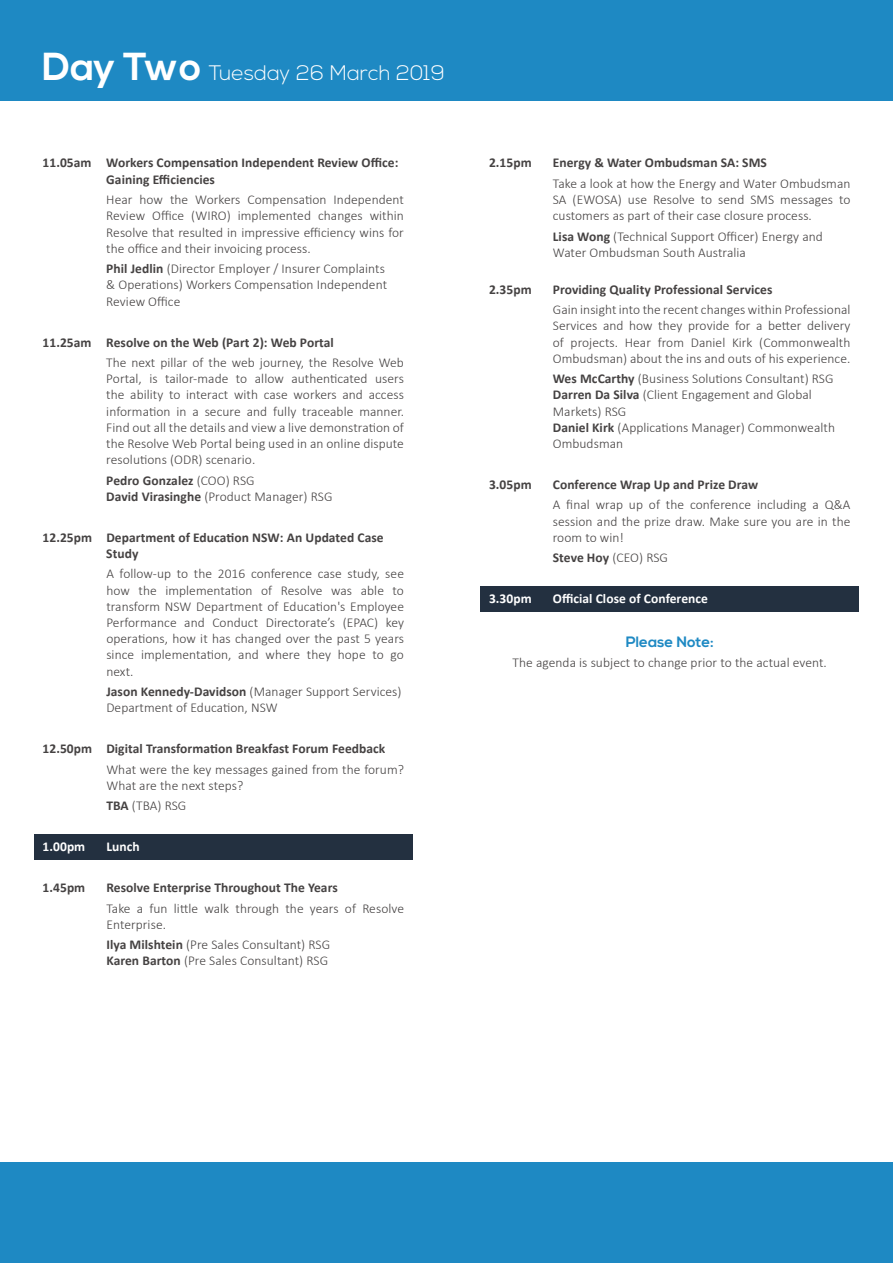
<style>
.page{position:relative;width:893px;height:1263px;background:#fff}
.page>*{position:absolute;margin:0;border:0;box-sizing:border-box;transform-origin:0 0}
.t1{font:700 39px "Nexa";letter-spacing:-.01em;color:#fff}
.t2{font:300 21px "Nexa";color:#fff}
.t3{font:700 15px "Nexa";color:#1e89c3}
.t4{font:300 13.5px/16.2px "Calibri";letter-spacing:.005em;color:#454242}
.t5{font:700 13.5px/16.2px "Calibri";letter-spacing:.005em;color:#454242}
.t6{font:700 13.5px "Calibri";letter-spacing:.005em;color:#fff}
.s1{font-weight:700}
.s2{font-weight:300}
</style>
<div class="page">
<div style="left:34px;top:834px;width:378px;height:26px;background:#233040"></div>
<div style="left:0;top:0;width:893px;height:101px;background:#1e89c3"></div>
<div style="left:0;top:1162px;width:893px;height:101px;background:#1e89c3"></div>
<div style="left:480px;top:586px;width:379px;height:25px;background:#233040"></div>
<h1 class="t1" style="left:43px;top:44px;width:160px">Day Two</h1>
<h2 class="t2" style="left:209px;top:60px;width:237px">Tuesday 26 March 2019</h2>
<p class="t5" style="left:106px;top:155px;width:294px;text-indent:-64px">11.05am Workers Compensation Independent Review Office:<br>Gaining Efficiencies</p>
<p class="t4" style="left:106px;top:191px;width:299px;text-align:justify">Hear how the Workers Compensation Independent Review Office (WIRO) implemented changes within Resolve that resulted in impressive efficiency wins for the office and their invoicing process.</p>
<p class="t4" style="left:106px;top:260px;width:282px"><span class="s1">Phil Jedlin</span> (Director Employer / Insurer Complaints &amp; Operations) Workers Compensation Independent<br>Review Office</p>
<p class="t5" style="left:43px;top:334px;width:293px">11.25am Resolve on the Web (Part 2): Web Portal</p>
<p class="t4" style="left:106px;top:354px;width:299px;text-align:justify">The next pillar of the web journey, the Resolve Web Portal, is tailor-made to allow authenticated users the ability to interact with case workers and access information in a secure and fully traceable manner.<br>Find out all the details and view a live demonstration of the Resolve Web Portal being used in an online dispute resolutions (ODR) scenario.</p>
<p class="t5" style="left:106px;top:472px;width:228px">Pedro Gonzalez <span class="s2">(COO) RSG<br></span>David Virasinghe <span class="s2">(Product Manager) RSG</span></p>
<p class="t5" style="left:106px;top:529px;width:279px;text-indent:-64px">12.25pm Department of Education NSW: An Updated Case<br>Study</p>
<p class="t4" style="left:106px;top:566px;width:299px;text-align:justify">A follow-up to the 2016 conference case study, see how the implementation of Resolve was able to transform NSW Department of Education's Employee Performance and Conduct Directorate’s (EPAC) key operations, how it has changed over the past 5 years since implementation, and where they hope to go next.</p>
<p class="t4" style="left:106px;top:683px;width:297px"><span class="s1">Jason Kennedy-Davidson</span> (Manager Support Services)<br>Department of Education, NSW</p>
<p class="t5" style="left:43px;top:740px;width:344px">12.50pm Digital Transformation Breakfast Forum Feedback</p>
<p class="t4" style="left:106px;top:761px;width:299px">What were the key messages gained from the forum?<br>What are the next steps?</p>
<p class="t4" style="left:106px;top:797px;width:82px"><span class="s1">TBA</span> (TBA) RSG</p>
<p class="t6" style="left:43px;top:837px;width:44px">1.00pm</p>
<p class="t6" style="left:106px;top:837px;width:35px">Lunch</p>
<p class="t5" style="left:43px;top:879px;width:44px">1.45pm</p>
<p class="t5" style="left:106px;top:879px;width:233px">Resolve Enterprise Throughout The Years</p>
<p class="t4" style="left:106px;top:900px;width:299px">Take a fun little walk through the years of Resolve<br>Enterprise.</p>
<p class="t4" style="left:106px;top:936px;width:225px"><span class="s1">Ilya Milshtein</span> (Pre Sales Consultant) RSG<br><span class="s1">Karen Barton</span> (Pre Sales Consultant) RSG</p>
<p class="t5" style="left:489px;top:155px;width:44px">2.15pm</p>
<p class="t5" style="left:553px;top:155px;width:216px">Energy &amp; Water Ombudsman SA: SMS</p>
<p class="t4" style="left:553px;top:175px;width:299px;text-align:justify">Take a look at how the Energy and Water Ombudsman SA (EWOSA) use Resolve to send SMS messages to customers as part of their case closure process.</p>
<p class="t4" style="left:553px;top:228px;width:272px"><span class="s1">Lisa Wong</span> (Technical Support Officer) Energy and<br>Water Ombudsman South Australia</p>
<p class="t5" style="left:489px;top:281px;width:44px">2.35pm</p>
<p class="t5" style="left:553px;top:281px;width:221px">Providing Quality Professional Services</p>
<p class="t4" style="left:553px;top:301px;width:299px;text-align:justify">Gain insight into the recent changes within Professional Services and how they provide for a better delivery of projects. Hear from Daniel Kirk (Commonwealth Ombudsman) about the ins and outs of his experience.</p>
<p class="t4" style="left:553px;top:370px;width:284px"><span class="s1">Wes McCarthy</span> (Business Solutions Consultant) RSG <span class="s1">Darren Da Silva</span> (Client Engagement and Global Markets) RSG<br><span class="s1">Daniel Kirk</span> (Applications Manager) Commonwealth Ombudsman</p>
<p class="t5" style="left:489px;top:476px;width:44px">3.05pm</p>
<p class="t5" style="left:553px;top:476px;width:207px">Conference Wrap Up and Prize Draw</p>
<p class="t4" style="left:553px;top:497px;width:299px;text-align:justify">A final wrap up of the conference including a Q&amp;A session and the prize draw. Make sure you are in the room to win!</p>
<p class="t5" style="left:553px;top:549px;width:117px">Steve Hoy <span class="s2">(CEO) RSG</span></p>
<p class="t6" style="left:489px;top:589px;width:44px">3.30pm</p>
<p class="t6" style="left:553px;top:589px;width:157px">Official Close of Conference</p>
<p class="t3" style="left:626px;top:633px;width:90px">Please Note:</p>
<p class="t4" style="left:512px;top:655px;width:316px">The agenda is subject to change prior to the actual event.</p>
</div>
